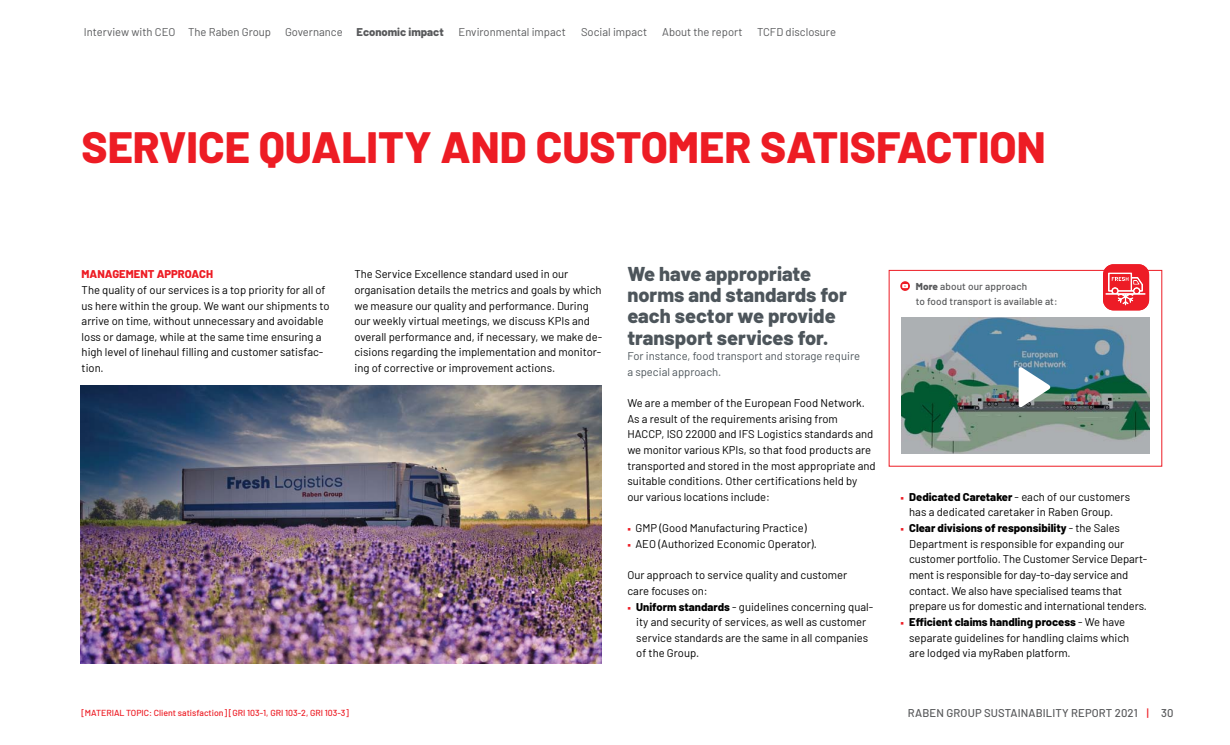
<style>
.page{position:relative;width:1230px;height:745px;background:#fff}
.page>*{position:absolute;margin:0;border:0;box-sizing:border-box;transform-origin:0 0}
.t1{font:800 43.75px "Barlow";color:#ed1c24}
.t2{font:800 20px/21.2px "Barlow";color:#4d555b}
.t3{font:11.25px/15.6px "Barlow";color:#000}
.t4{font:11.25px "Barlow";color:#58595b}
.t5{font:11.25px/15.6px "Barlow";color:#4d555b}
.t6{font:500 11.25px "Barlow";letter-spacing:.01em;color:#58595b}
.t7{font:800 11.25px "Barlow";color:#58595b}
.t8{font:800 11.25px "Barlow";color:#ed1c24}
.t9{font:500 10px/15px "Barlow";letter-spacing:.01em;color:#58595b}
.t10{font:500 8.75px "Barlow";color:#ed1c24}
.s1{font-weight:400}
.s2{font-family:"Garamond Premr Pro";color:#ed1c24}
.s3{font-weight:800}
.s4{color:#ed1c24}
</style>
<div class="page">
<svg style="left:900px;top:281px;width:10px;height:10px"></svg>
<svg style="left:902px;top:284px;width:6px;height:4px"></svg>
<svg style="left:1103px;top:264px;width:46px;height:46px"></svg>
<img style="left:901px;top:317px;width:248px;height:136px">
<svg style="left:1018px;top:366px;width:32px;height:41px"></svg>
<img style="left:80px;top:385px;width:521px;height:278px">
<p class="t7" style="left:285px;top:24px;width:160px"><span class="s1">Governance</span> Economic impact</p>
<p class="t4" style="left:458px;top:24px;width:109px">Environmental impact</p>
<p class="t4" style="left:662px;top:24px;width:82px">About the report</p>
<p class="t4" style="left:84px;top:24px;width:189px">Interview with CEO The Raben Group</p>
<p class="t4" style="left:581px;top:24px;width:68px">Social impact</p>
<p class="t4" style="left:757px;top:24px;width:80px">TCFD disclosure</p>
<h1 class="t1" style="left:81px;top:119px;width:965px">SERVICE QUALITY AND CUSTOMER SATISFACTION</h1>
<p class="t8" style="left:82px;top:267px;width:133px">MANAGEMENT APPROACH</p>
<p class="t3" style="left:82px;top:281px;width:249px">The quality of our services is a top priority for all of us here within the group. We want our shipments to arrive on time, without unnecessary and avoidable loss or damage, while at the same time ensuring a high level of linehaul filling and customer satisfac&shy;tion.</p>
<p class="t3" style="left:354px;top:266px;width:249px">The Service Excellence standard used in our organisation details the metrics and goals by which we measure our quality and performance. During our weekly virtual meetings, we discuss KPIs and overall performance and, if necessary, we make de&shy;cisions regarding the implementation and monitor&shy;ing of corrective or improvement actions.</p>
<h2 class="t2" style="left:627px;top:262px;width:221px">We have appropriate norms and standards for each sector we provide transport services for.</h2>
<p class="t5" style="left:627px;top:347px;width:234px">For instance, food transport and storage require a special approach.</p>
<p class="t3" style="left:627px;top:394px;width:250px">We are a member of the European Food Network.<br>As a result of the requirements arising from HACCP, ISO 22000 and IFS Logistics standards and we monitor various KPIs, so that food products are transported and stored in the most appropriate and suitable conditions. Other certifications held by our various locations include:</p>
<p class="t3" style="left:627px;top:519px;width:181px"><span class="s2">■</span> GMP (Good Manufacturing Practice)</p>
<p class="t3" style="left:627px;top:535px;width:191px"><span class="s2">■</span> AEO (Authorized Economic Operator).</p>
<p class="t3" style="left:627px;top:566px;width:221px">Our approach to service quality and customer care focuses on:</p>
<p class="t3" style="left:636px;top:597px;width:238px;text-indent:-9px"><span class="s2">■</span> <span class="s3">Uniform standards</span> - guidelines concerning qual&shy;ity and security of services, as well as customer service standards are the same in all companies of the Group.</p>
<p class="t10" style="left:81px;top:707px;width:269px">[MATERIAL TOPIC: Client satisfaction] [GRI 103-1, GRI 103-2, GRI 103-3]</p>
<p class="t9" style="left:915px;top:278px;width:143px"><span class="s3">More</span> about our approach<br>to food transport is available at:</p>
<p class="t3" style="left:909px;top:488px;width:222px;text-indent:-9px"><span class="s2">■</span> <span class="s3">Dedicated Caretaker</span> - each of our customers has a dedicated caretaker in Raben Group.</p>
<p class="t3" style="left:909px;top:519px;width:240px;text-indent:-9px"><span class="s2">■</span> <span class="s3">Clear divisions of responsibility</span> - the Sales Department is responsible for expanding our customer portfolio. The Customer Service Depart&shy;ment is responsible for day-to-day service and contact. We also have specialised teams that prepare us for domestic and international tenders.</p>
<p class="t3" style="left:909px;top:613px;width:222px;text-indent:-9px"><span class="s2">■</span> <span class="s3">Efficient claims handling process</span> - We have separate guidelines for handling claims which are lodged via myRaben platform.</p>
<p class="t6" style="left:908px;top:705px;width:267px">RABEN GROUP SUSTAINABILITY REPORT 2021 <span class="s4">|</span> 30</p>
</div>
